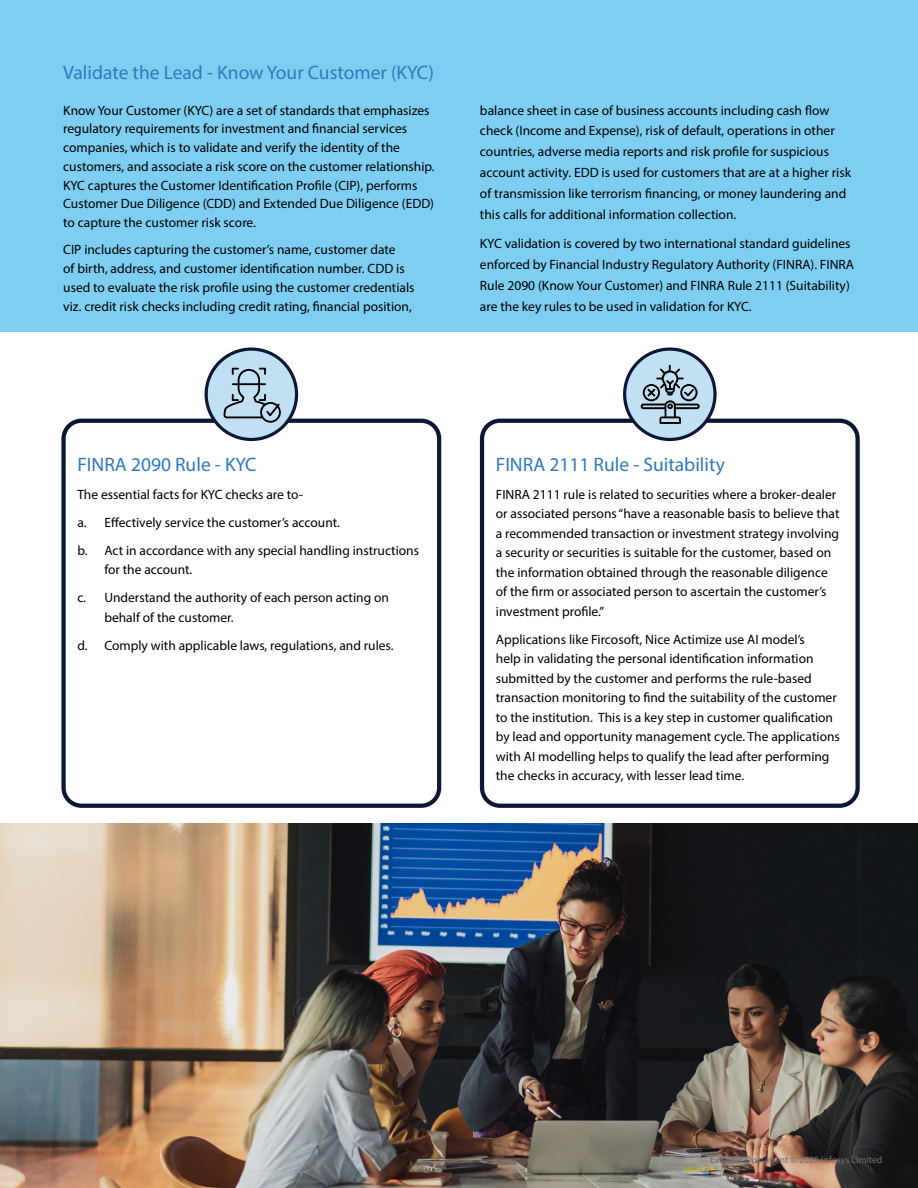
<style>
.page{position:relative;width:918px;height:1188px;background:#fff}
.page>*{position:absolute;margin:0;border:0;box-sizing:border-box;transform-origin:0 0}
.t1{font:19.5px "Myriad Pro";color:#2f7abd}
.t2{font:13.5px/19.5px "Myriad Pro";color:#000101}
.t3{font:9.75px "Myriad Pro";color:#6d6e71}
</style>
<div class="page">
<img style="left:0;top:824px;width:918px;height:364px">
<div style="left:0;top:0;width:918px;height:332px;background:#7ecef1"></div>
<div style="left:61px;top:419px;width:380px;height:389px;border:4px solid #0c1736;border-radius:18px"></div>
<div style="left:480px;top:419px;width:380px;height:389px;border:4px solid #0c1736;border-radius:18px"></div>
<div style="left:206px;top:349px;width:91px;height:90px;background:#c1e0f4;border-radius:50%"></div>
<div style="left:205px;top:347px;width:93px;height:94px;border:3px solid #0c1736;border-radius:50%"></div>
<div style="left:625px;top:349px;width:90px;height:90px;background:#c1e0f4;border-radius:50%"></div>
<div style="left:623px;top:347px;width:94px;height:94px;border:3px solid #0c1736;border-radius:50%"></div>
<svg style="left:224px;top:368px;width:57px;height:55px"></svg>
<svg style="left:641px;top:365px;width:59px;height:59px"></svg>
<h1 class="t1" style="left:63px;top:61px;width:372px">Validate the Lead - Know Your Customer (KYC)</h1>
<p class="t2" style="left:63px;top:100px;width:373px;line-height:18.8px">Know Your Customer (KYC) are a set of standards that emphasizes regulatory requirements for investment and financial services companies, which is to validate and verify the identity of the customers, and associate a risk score on the customer relationship.<br>KYC captures the Customer Identification Profile (CIP), performs Customer Due Diligence (CDD) and Extended Due Diligence (EDD) to capture the customer risk score.</p>
<p class="t2" style="left:63px;top:240px;width:353px;line-height:18.8px">CIP includes capturing the customer’s name, customer date<br>of birth, address, and customer identification number. CDD is used to evaluate the risk profile using the customer credentials viz. credit risk checks including credit rating, financial position,</p>
<p class="t2" style="left:480px;top:99px;width:373px;line-height:20.9px">balance sheet in case of business accounts including cash flow check (Income and Expense), risk of default, operations in other countries, adverse media reports and risk profile for suspicious account activity. EDD is used for customers that are at a higher risk of transmission like terrorism financing, or money laundering and this calls for additional information collection.</p>
<p class="t2" style="left:480px;top:233px;width:376px;line-height:20.9px">KYC validation is covered by two international standard guidelines enforced by Financial Industry Regulatory Authority (FINRA). FINRA Rule 2090 (Know Your Customer) and FINRA Rule 2111 (Suitability) are the key rules to be used in validation for KYC.</p>
<h1 class="t1" style="left:77px;top:452px;width:181px">FINRA 2090 Rule - KYC</h1>
<p class="t2" style="left:77px;top:480px;width:343px;line-height:28px">The essential facts for KYC checks are to-<br>a. Effectively service the customer’s account.<br>b. Act in accordance with any special handling instructions</p>
<p class="t2" style="left:77px;top:556px;width:313px;line-height:28px;text-indent:27px">for the account.<br>c. Understand the authority of each person acting on</p>
<p class="t2" style="left:77px;top:603px;width:318px;line-height:28px;text-indent:27px">behalf of the customer.<br>d. Comply with applicable laws, regulations, and rules.</p>
<h1 class="t1" style="left:496px;top:452px;width:231px">FINRA 2111 Rule - Suitability</h1>
<p class="t2" style="left:496px;top:484px;width:345px">FINRA 2111 rule is related to securities where a broker-dealer or associated persons “have a reasonable basis to believe that a recommended transaction or investment strategy involving a security or securities is suitable for the customer, based on the information obtained through the reasonable diligence of the firm or associated person to ascertain the customer’s investment profile.”</p>
<p class="t2" style="left:496px;top:629px;width:346px">Applications like Fircosoft, Nice Actimize use AI model’s<br>help in validating the personal identification information submitted by the customer and performs the rule-based transaction monitoring to find the suitability of the customer to the institution. This is a key step in customer qualification by lead and opportunity management cycle. The applications with AI modelling helps to qualify the lead after performing the checks in accuracy, with lesser lead time.</p>
<p class="t3" style="left:710px;top:1154px;width:174px">External Document © 2025 Infosys Limited</p>
</div>
